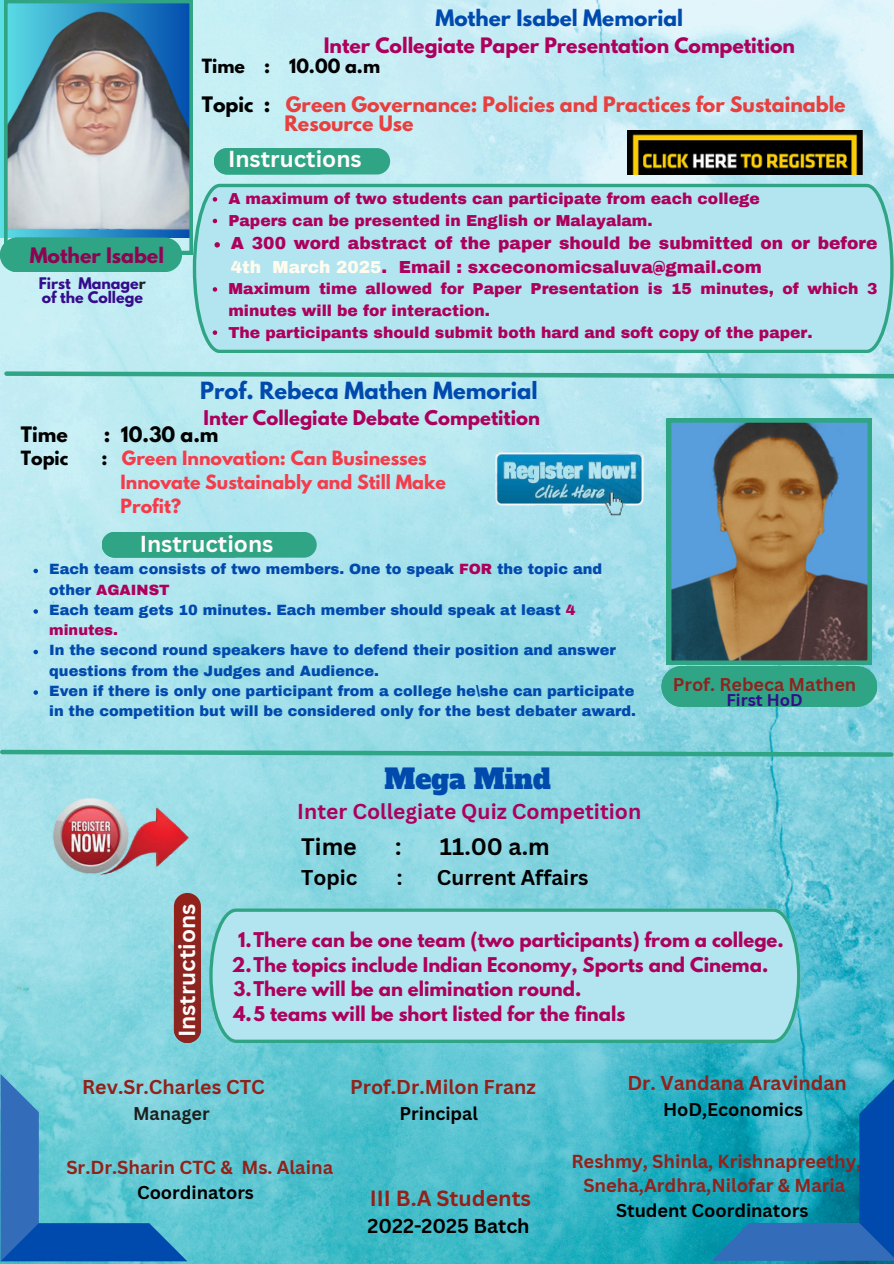
<style>
.page{position:relative;width:894px;height:1264px;background:#fff}
.page>*{position:absolute;margin:0;border:0;box-sizing:border-box;transform-origin:0 0}
.t1{font:27px "Alfa Slab One";color:#004aad}
.t2{font:700 23.25px "Canva Sans";color:#000}
.t3{font:700 22.5px "Canva Sans";color:#fffbfa}
.t4{font:700 21.3px "Canva Sans";color:#92211a}
.t5{font:700 21px "Canva Sans";color:#ad005d}
.t6{font:700 21px "League Spartan";color:#004aad}
.t7{font:700 20.85px "Canva Sans";color:#000}
.t8{font:700 20.1px "League Spartan";color:#004aad}
.t9{font:700 19.5px "Canva Sans";color:#92211a}
.t10{font:700 19.5px "Canva Sans";color:#000}
.t11{font:700 18.9px/19.2px "League Spartan";color:#e83f3f}
.t12{font:700 18.9px "League Spartan";color:#ad005d}
.t13{font:700 18.9px "League Spartan";color:#000}
.t14{font:700 18.9px "League Spartan";color:#8f0353}
.t15{font:700 18.3px/24.8px "Canva Sans";color:#92211a;text-align:center}
.t16{font:700 18px "League Spartan";color:#ad005d}
.t17{font:700 18px "Canva Sans";color:#000}
.t18{font:700 18px "Canva Sans";color:#8c251f}
.t19{font:700 18px "Canva Sans";color:#1c2120}
.t20{font:700 17.4px/23.7px "League Spartan";color:#f63b4b}
.t21{font:700 17.4px "League Spartan";color:#000}
.t22{font:900 17.1px/23.4px "Archivo";color:#ad005d}
.t23{font:700 16.5px "Canva Sans";color:#350c8b}
.t24{font:900 15.6px/21.6px "Archivo";color:#ad005d}
.t25{font:900 14.55px/20.2px "Archivo";color:#004aad}
.t26{font:700 14.25px "League Spartan";color:#350c8b}
.s1{color:#000}
.s2{color:#1c2120}
.s3{color:#fffcef}
.s4{color:#ad005d}
</style>
<div class="page">
<img style="left:0;top:0;width:893px;height:1263px">
<svg style="left:2px;top:369px;width:891px;height:11px;background:#81ccc5"></svg>
<div style="left:0;top:0;width:193px;height:237px;background:#5cdee5"></div>
<svg style="left:4px;top:0;width:188px;height:254px;background:#89a3ae"></svg>
<svg style="left:666px;top:418px;width:205px;height:246px;background:#6b7875"></svg>
<img style="left:627px;top:131px;width:235px;height:44px">
<img style="left:492px;top:451px;width:154px;height:68px">
<svg style="left:0;top:747px;width:893px;height:12px;background:#6dc5c0"></svg>
<img style="left:43px;top:790px;width:155px;height:105px">
<div style="left:214px;top:148px;width:176px;height:26px;background:#30a586;border-radius:13px"></div>
<div style="left:102px;top:532px;width:214px;height:25px;background:#30a586;border-radius:13px"></div>
<div style="left:174px;top:893px;width:27px;height:150px;background:#92211a;border-radius:13px"></div>
<div style="left:174px;top:933px;width:27px;height:110px;background:#8c251f;border-radius:13px"></div>
<div style="left:661px;top:666px;width:216px;height:41px;background:#30a586;border-radius:21px"></div>
<svg style="left:33px;top:568px;width:5px;height:5px"></svg>
<svg style="left:33px;top:609px;width:5px;height:4px"></svg>
<svg style="left:33px;top:649px;width:5px;height:5px"></svg>
<svg style="left:33px;top:690px;width:5px;height:4px"></svg>
<div style="left:0;top:237px;width:182px;height:35px;background:#30a586;border-radius:17px"></div>
<svg style="left:209px;top:908px;width:591px;height:135px;background:#a9e0e9"></svg>
<div style="left:193px;top:184px;width:699px;height:168px;background:#b2e5f0"></div>
<svg style="left:213px;top:197px;width:4px;height:5px"></svg>
<svg style="left:213px;top:219px;width:4px;height:4px"></svg>
<svg style="left:214px;top:242px;width:6px;height:5px"></svg>
<svg style="left:213px;top:287px;width:4px;height:5px"></svg>
<svg style="left:213px;top:330px;width:4px;height:5px"></svg>
<svg style="left:0;top:1074px;width:187px;height:187px;background:#52a8cb"></svg>
<svg style="left:711px;top:1075px;width:182px;height:186px;background:#1e8fb8"></svg>
<p class="t8" style="left:435px;top:8px;width:249px">Mother Isabel Memorial</p>
<p class="t12" style="left:324px;top:36px;width:472px">Inter Collegiate Paper Presentation Competition</p>
<h3 class="t21" style="left:202px;top:58px;width:180px">Time : 10.00 a.m</h3>
<p class="t11" style="left:284px;top:97px;width:562px;text-indent:-82px"><span class="s1">Topic :</span> Green Governance: Policies and Practices for Sustainable<br>Resource Use</p>
<p class="t14" style="left:30px;top:246px;width:136px">Mother Isabel</p>
<p class="t26" style="left:39px;top:276px;width:109px">First Manage<span class="s2">r</span></p>
<p class="t26" style="left:42px;top:290px;width:103px">of the College</p>
<p class="t3" style="left:228px;top:143px;width:135px">Instructions</p>
<p class="t24" style="left:228px;top:188px;width:533px">A maximum of two students can participate from each college</p>
<p class="t24" style="left:228px;top:210px;width:425px">Papers can be presented in English or Malayalam.</p>
<p class="t22" style="left:231px;top:232px;width:647px">A 300 word abstract of the paper should be submitted on or before<br><span class="s3">4th March 2025</span>. Email : sxceconomicsaluva@gmail.com</p>
<h1 class="t24" style="left:228px;top:278px;width:650px">Maximum time allowed for Paper Presentation is 15 minutes, of which 3 minutes will be for interaction.</h1>
<h2 class="t24" style="left:228px;top:321px;width:585px">The participants should submit both hard and soft copy of the paper.</h2>
<p class="t6" style="left:200px;top:380px;width:339px">Prof. Rebeca Mathen Memorial</p>
<p class="t16" style="left:203px;top:408px;width:338px">Inter Collegiate Debate Competition</p>
<p class="t13" style="left:21px;top:425px;width:48px">Time</p>
<p class="t13" style="left:104px;top:425px;width:116px">: 10.30 a.m</p>
<p class="t21" style="left:21px;top:450px;width:49px">Topic</p>
<p class="t20" style="left:120px;top:449px;width:327px;text-indent:-19px"><span class="s1">:</span> Green Innovation: Can Businesses<br>Innovate Sustainably and Still Make<br>Profit?</p>
<h5 class="t3" style="left:140px;top:528px;width:135px">Instructions</h5>
<p class="t25" style="left:49px;top:559px;width:554px">Each team consists of two members. One to speak <span class="s4">FOR</span> the topic and other <span class="s4">AGAINST</span></p>
<p class="t25" style="left:49px;top:600px;width:527px">Each team gets 10 minutes. Each member should speak at least <span class="s4">4 minutes.</span></p>
<p class="t25" style="left:49px;top:640px;width:568px">In the second round speakers have to defend their position and answer questions from the Judges and Audience.</p>
<h1 class="t25" style="left:49px;top:681px;width:588px">Even if there is only one participant from a college he\she can participate in the competition but will be considered only for the best debater award.</h1>
<h3 class="t1" style="left:384px;top:761px;width:168px">Mega Mind</h3>
<h3 class="t5" style="left:297px;top:797px;width:345px">Inter Collegiate Quiz Competition</h3>
<h5 class="t2" style="left:301px;top:830px;width:57px">Time</h5>
<h5 class="t2" style="left:395px;top:830px;width:8px">:</h5>
<h5 class="t2" style="left:440px;top:830px;width:111px">11.00 a.m</h5>
<h5 class="t7" style="left:301px;top:862px;width:58px">Topic</h5>
<h5 class="t7" style="left:396px;top:862px;width:7px">:</h5>
<h5 class="t7" style="left:437px;top:862px;width:153px">Current Affairs</h5>
<p class="t18" style="left:672px;top:671px;width:185px">Prof. Rebeca Mathen</p>
<p class="t23" style="left:726px;top:688px;width:78px">First HoD</p>
<h1 class="t3" style="left:171px;top:1037px;width:135px;rotate:-90deg">Instructions</h1>
<p class="t16" style="left:238px;top:930px;width:547px">1.There can be one team (two participants) from a college.</p>
<p class="t16" style="left:232px;top:955px;width:537px">2.The topics include Indian Economy, Sports and Cinema.</p>
<p class="t16" style="left:233px;top:980px;width:349px">3.There will be an elimination round.</p>
<h3 class="t16" style="left:233px;top:1004px;width:393px">4.5 teams will be short listed for the finals</h3>
<h3 class="t9" style="left:82px;top:1073px;width:184px">Rev.Sr.Charles CTC</h3>
<h3 class="t19" style="left:133px;top:1100px;width:78px">Manager</h3>
<p class="t15" style="left:66px;top:1154px;width:268px">Sr.Dr.Sharin CTC &amp; Ms. Alaina</p>
<p class="t17" style="left:137px;top:1179px;width:118px">Coordinators</p>
<p class="t9" style="left:350px;top:1073px;width:187px">Prof.Dr.Milon Franz</p>
<p class="t17" style="left:399px;top:1100px;width:80px">Principal</p>
<p class="t4" style="left:370px;top:1183px;width:163px">III B.A Students</p>
<p class="t10" style="left:367px;top:1212px;width:163px">2022-2025 Batch</p>
<p class="t9" style="left:627px;top:1069px;width:221px">Dr. Vandana Aravindan</p>
<p class="t17" style="left:662px;top:1096px;width:141px">HoD,Economics</p>
<p class="t15" style="left:571px;top:1148px;width:291px">Reshmy, Shinla, Krishnapreethy,<br>Sneha,Ardhra,Nilofar &amp; Maria</p>
<p class="t17" style="left:616px;top:1197px;width:194px">Student Coordinators</p>
</div>
